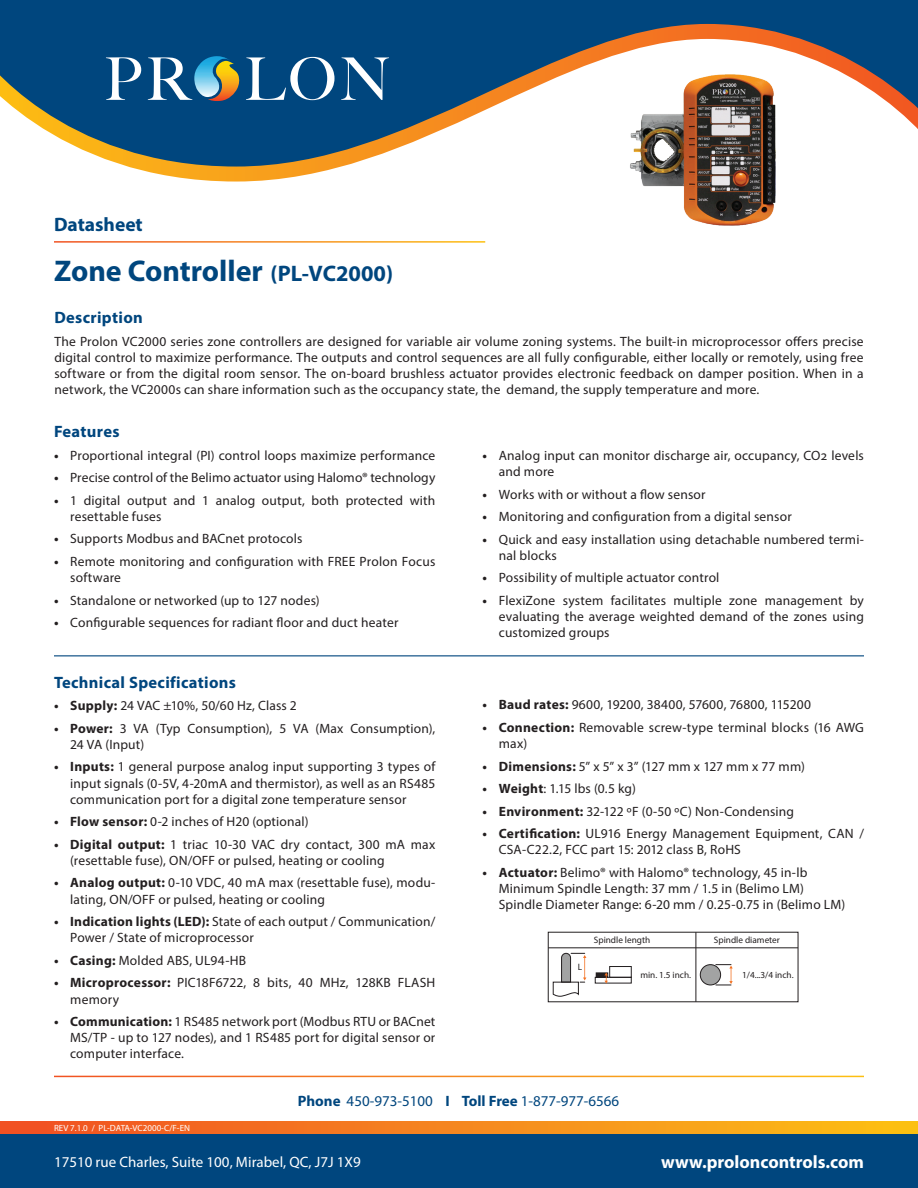
<style>
.page{position:relative;width:918px;height:1188px;background:#fff}
.page>*{position:absolute;margin:0;border:0;box-sizing:border-box;transform-origin:0 0}
.t1{font:700 30px "Myriad Pro";color:#00467e}
.t2{font:700 19.5px "Myriad Pro";color:#00467e}
.t3{font:700 18px "Myriad Pro";color:#fff}
.t4{font:700 16.5px "Myriad Pro";letter-spacing:.02em;color:#00467e}
.t5{font:15px "Myriad Pro";color:#fff}
.t6{font:15px "Myriad Pro";color:#00467e}
.t7{font:13.5px/16.2px "Myriad Pro";letter-spacing:.015em;color:#231f20}
.t8{font:9.3px "Myriad Pro";color:#231f20}
.t9{font:9px "Myriad Pro";color:#fff}
.s1{font-size:22.5px}
.s2{font-weight:700}
</style>
<div class="page">
<div style="left:0;top:0;width:918px;height:16px;background:#00467e"></div>
<svg style="left:0;top:16px;width:918px;height:166px"></svg>
<hr style="left:54px;top:655px;width:810px;height:1px;background:#00467e">
<div style="left:0;top:1134px;width:918px;height:54px;background:#00467e"></div>
<svg style="left:0;top:1121px;width:918px;height:13px;background:#f5871d"></svg>
<img style="left:630px;top:72px;width:153px;height:154px">
<div style="left:700px;top:965px;width:21px;height:20px;background:#a2a3a3;border-radius:50%"></div>
<div style="left:700px;top:964px;width:21px;height:21px;border:1px solid #231f20;border-radius:50%"></div>
<svg style="left:716px;top:964px;width:17px;height:22px"></svg>
<hr style="left:548px;top:947px;width:250px;height:1px;background:#231f20">
<hr style="left:696px;top:932px;width:1px;height:70px;background:#231f20">
<div style="left:609px;top:966px;width:23px;height:12px;border:1px solid #231f20"></div>
<div style="left:595px;top:977px;width:37px;height:6px;border:1px solid #231f20"></div>
<hr style="left:596px;top:973px;width:12px;height:4px;background:#231f20">
<div style="left:596px;top:972px;width:12px;height:6px;border:1px solid #231f20"></div>
<svg style="left:552px;top:953px;width:34px;height:44px"></svg>
<svg style="left:605px;top:973px;width:3px;height:11px"></svg>
<h2 class="t2" style="left:54px;top:212px;width:90px">Datasheet</h2>
<h1 class="t1" style="left:54px;top:251px;width:341px">Zone Controller <span class="s1">(PL-VC2000)</span></h1>
<p class="t4" style="left:54px;top:307px;width:90px">Description</p>
<p class="t7" style="left:54px;top:333px;width:811px;text-align:justify">The Prolon VC2000 series zone controllers are designed for variable air volume zoning systems. The built-in microprocessor offers precise digital control to maximize performance. The outputs and control sequences are all fully configurable, either locally or remotely, using free software or from the digital room sensor. The on-board brushless actuator provides electronic feedback on damper position. When in a network, the VC2000s can share information such as the occupancy state, the demand, the supply temperature and more.</p>
<p class="t4" style="left:54px;top:421px;width:67px">Features</p>
<p class="t7" style="left:54px;top:447px;width:383px"><span class="s2">•</span> Proportional integral (PI) control loops maximize performance</p>
<p class="t7" style="left:54px;top:469px;width:383px"><span class="s2">•</span> Precise control of the Belimo actuator using Halomo® technology</p>
<p class="t7" style="left:70px;top:492px;width:367px;text-indent:-16px"><span class="s2">•</span> 1 digital output and 1 analog output, both protected with resettable fuses</p>
<p class="t7" style="left:54px;top:531px;width:250px"><span class="s2">•</span> Supports Modbus and BACnet protocols</p>
<p class="t7" style="left:70px;top:553px;width:367px;text-indent:-16px"><span class="s2">•</span> Remote monitoring and configuration with FREE Prolon Focus software</p>
<p class="t7" style="left:54px;top:592px;width:267px"><span class="s2">•</span> Standalone or networked (up to 127 nodes)</p>
<p class="t7" style="left:54px;top:614px;width:346px"><span class="s2">•</span> Configurable sequences for radiant floor and duct heater</p>
<p class="t4" style="left:54px;top:671px;width:184px">Technical Specifications</p>
<p class="t7" style="left:54px;top:697px;width:244px"><span class="s2">• Supply:</span> 24 VAC ±10%, 50/60 Hz, Class 2</p>
<p class="t7" style="left:70px;top:720px;width:367px;text-indent:-16px"><span class="s2">• Power:</span> 3 VA (Typ Consumption), 5 VA (Max Consumption),<br>24 VA (Input)</p>
<p class="t7" style="left:70px;top:758px;width:367px;text-align:justify;text-indent:-16px"><span class="s2">• Inputs:</span> 1 general purpose analog input supporting 3 types of input signals (0-5V, 4-20mA and thermistor), as well as an RS485 communication port for a digital zone temperature sensor</p>
<p class="t7" style="left:54px;top:813px;width:256px"><span class="s2">• Flow sensor:</span> 0-2 inches of H20 (optional)</p>
<p class="t7" style="left:70px;top:836px;width:367px;text-indent:-16px"><span class="s2">• Digital output:</span> 1 triac 10-30 VAC dry contact, 300 mA max (resettable fuse), ON/OFF or pulsed, heating or cooling</p>
<p class="t7" style="left:70px;top:875px;width:367px;text-indent:-16px"><span class="s2">• Analog output:</span> 0-10 VDC, 40 mA max (resettable fuse), modu&shy;lating, ON/OFF or pulsed, heating or cooling</p>
<p class="t7" style="left:70px;top:913px;width:367px;text-indent:-16px"><span class="s2">• Indication lights (LED):</span> State of each output / Communication/<br>Power / State of microprocessor</p>
<p class="t7" style="left:54px;top:952px;width:194px"><span class="s2">• Casing:</span> Molded ABS, UL94-HB</p>
<p class="t7" style="left:70px;top:975px;width:367px;text-indent:-16px"><span class="s2">• Microprocessor:</span> PIC18F6722, 8 bits, 40 MHz, 128KB FLASH memory</p>
<p class="t7" style="left:70px;top:1013px;width:367px;text-align:justify;text-indent:-16px"><span class="s2">• Communication:</span> 1 RS485 network port (Modbus RTU or BACnet MS/TP - up to 127 nodes), and 1 RS485 port for digital sensor or computer interface.</p>
<p class="t7" style="left:499px;top:447px;width:367px;text-indent:-16px"><span class="s2">•</span> Analog input can monitor discharge air, occupancy, CO2 levels and more</p>
<p class="t7" style="left:483px;top:486px;width:225px"><span class="s2">•</span> Works with or without a flow sensor</p>
<p class="t7" style="left:483px;top:508px;width:311px"><span class="s2">•</span> Monitoring and configuration from a digital sensor</p>
<p class="t7" style="left:499px;top:531px;width:367px;text-indent:-16px"><span class="s2">•</span> Quick and easy installation using detachable numbered termi&shy;nal blocks</p>
<p class="t7" style="left:483px;top:569px;width:238px"><span class="s2">•</span> Possibility of multiple actuator control</p>
<p class="t7" style="left:499px;top:592px;width:367px;text-align:justify;text-indent:-16px"><span class="s2">•</span> FlexiZone system facilitates multiple zone management by evaluating the average weighted demand of the zones using customized groups</p>
<p class="t7" style="left:483px;top:697px;width:330px"><span class="s2">• Baud rates:</span> 9600, 19200, 38400, 57600, 76800, 115200</p>
<p class="t7" style="left:499px;top:719px;width:367px;text-indent:-16px"><span class="s2">• Connection:</span> Removable screw-type terminal blocks (16 AWG max)</p>
<p class="t7" style="left:483px;top:758px;width:324px"><span class="s2">• Dimensions:</span> 5” x 5” x 3” (127 mm x 127 mm x 77 mm)</p>
<p class="t7" style="left:483px;top:780px;width:155px"><span class="s2">• Weight</span>: 1.15 lbs (0.5 kg)</p>
<p class="t7" style="left:483px;top:803px;width:313px"><span class="s2">• Environment:</span> 32-122 ºF (0-50 ºC) Non-Condensing</p>
<p class="t7" style="left:499px;top:825px;width:367px;text-indent:-16px"><span class="s2">• Certification:</span> UL916 Energy Management Equipment, CAN /<br>CSA-C22.2, FCC part 15: 2012 class B, RoHS</p>
<p class="t7" style="left:499px;top:864px;width:348px;text-indent:-16px"><span class="s2">• Actuator:</span> Belimo® with Halomo® technology, 45 in-lb<br>Minimum Spindle Length: 37 mm / 1.5 in (Belimo LM)<br>Spindle Diameter Range: 6-20 mm / 0.25-0.75 in (Belimo LM)</p>
<p class="t8" style="left:578px;top:961px;width:6px">L</p>
<p class="t8" style="left:594px;top:934px;width:58px">Spindle length</p>
<p class="t8" style="left:714px;top:934px;width:67px">Spindle diameter</p>
<p class="t8" style="left:640px;top:969px;width:52px">min. 1.5 inch.</p>
<p class="t8" style="left:742px;top:969px;width:53px">1/4...3/4 inch.</p>
<p class="t9" style="left:54px;top:1122px;width:138px">REV 7.1.0 / PL-DATA-VC2000-C/F-EN</p>
<p class="t6" style="left:298px;top:1091px;width:323px"><span class="s2">Phone</span> 450-973-5100 <span class="s2">I Toll Free</span> 1-877-977-6566</p>
<p class="t5" style="left:54px;top:1152px;width:308px">17510 rue Charles, Suite 100, Mirabel, QC, J7J 1X9</p>
<h3 class="t3" style="left:661px;top:1150px;width:204px">www.proloncontrols.com</h3>
</div>
